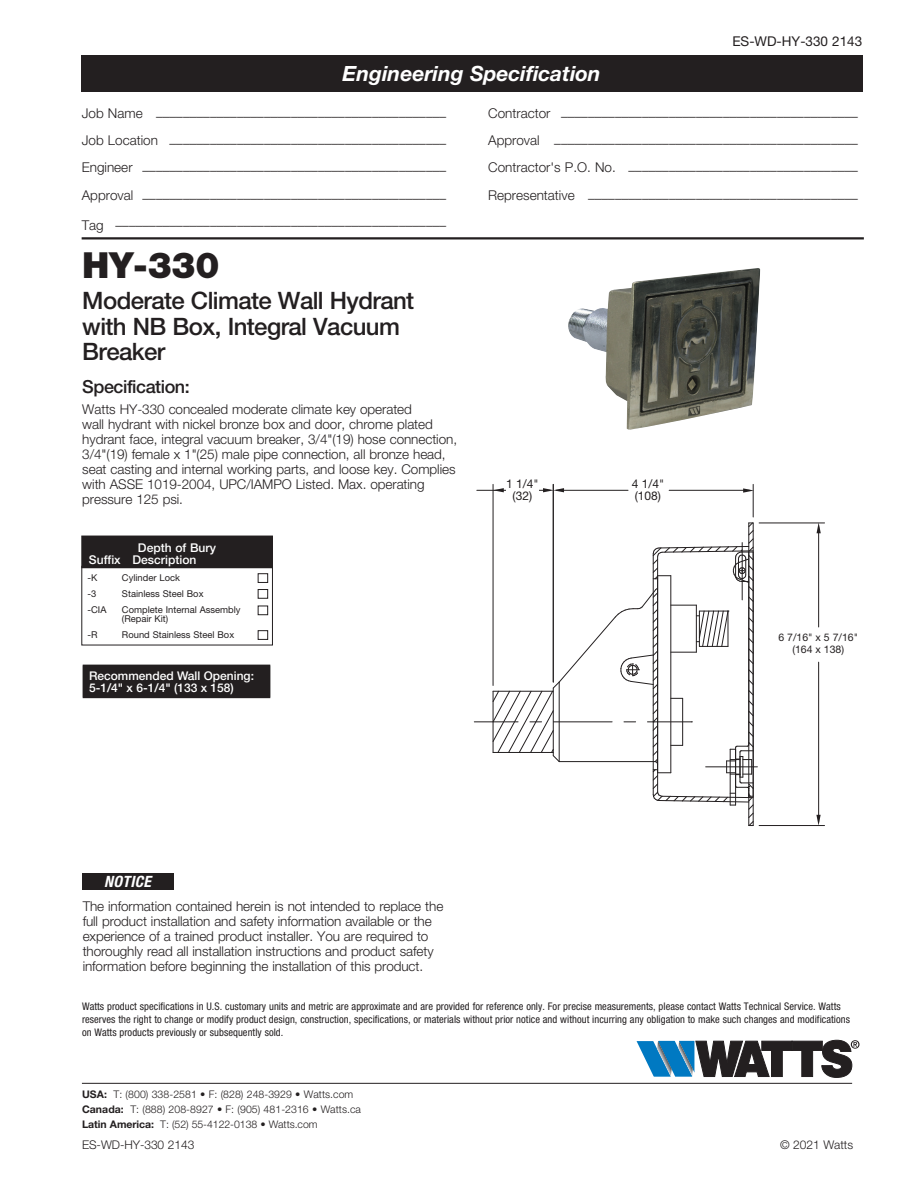
<style>
.page{position:relative;width:918px;height:1188px;background:#fff}
.page>*{position:absolute;margin:0;border:0;box-sizing:border-box;transform-origin:0 0}
._1_Head{font:900 36px "Helvetica Neue LT Std";color:#231f20}
._2_Head{font:500 24px/25.5px "Helvetica Neue LT Std";letter-spacing:-.025em;color:#231f20}
.t1{font:italic 700 21px "Helvetica Neue LT Std";color:#fff}
._2_Head-2{font:500 18px "Helvetica Neue LT Std";letter-spacing:-.025em;color:#231f20}
.body{font:italic 700 condensed 15.6px "Helvetica Neue LT Std";letter-spacing:.025em;color:#fff}
.body-2{font:300 13.5px/15px "Helvetica Neue LT Std";letter-spacing:-.005em;color:#231f20}
.t2{font:13.5px "Helvetica Neue LT Std";color:#231f20}
.Options_heading{font:500 12.15px "Helvetica Neue LT Std";color:#fff}
.Option_Descriptions{font:500 12.15px "Helvetica Neue LT Std";color:#fff}
.t3{font:500 12px "Helvetica Neue LT Std";color:#fff}
.body-3{font:300 12px "Helvetica Neue LT Std";letter-spacing:-.005em;color:#231f20}
.Paragraph_Style_1{font:12px "Helvetica Neue LT Std";color:#231f20}
.Disclaimer{font:condensed 10.5px/13.2px "Helvetica Neue LT Std";letter-spacing:.005em;color:#231f20}
.t4{font:300 10.5px "Helvetica Neue LT Std";letter-spacing:.005em;color:#231f20}
.Paragraph_Style_1-2{font:10.5px "Helvetica Neue LT Std";color:#231f20}
.Options_heading-2{font:9.45px "Helvetica Neue LT Std";color:#231f20}
.t5{font:8.85px/8.9px "Helvetica Neue LT Std";color:#231f20;text-align:center}
.s1{font-weight:700}
</style>
<div class="page">
<hr style="left:82px;top:237px;width:782px;height:2px;background:#231f20">
<div style="left:81px;top:55px;width:781px;height:37px;background:#231f20"></div>
<svg style="left:637px;top:1040px;width:223px;height:38px"></svg>
<hr style="left:82px;top:1083px;width:770px;height:1px;background:#231f20">
<div style="left:82px;top:873px;width:91px;height:17px;background:#231f20"></div>
<div style="left:82px;top:536px;width:190px;height:32px;background:#231f20"></div>
<div style="left:258px;top:573px;width:10px;height:10px;border:1px solid #231f20"></div>
<div style="left:258px;top:589px;width:10px;height:10px;border:1px solid #231f20"></div>
<div style="left:258px;top:606px;width:10px;height:9px;border:1px solid #231f20"></div>
<div style="left:258px;top:630px;width:10px;height:10px;border:1px solid #231f20"></div>
<hr style="left:753px;top:484px;width:1px;height:33px;background:#231f20">
<hr style="left:669px;top:490px;width:80px;height:1px;background:#231f20">
<hr style="left:556px;top:490px;width:72px;height:1px;background:#231f20">
<hr style="left:553px;top:484px;width:1px;height:198px;background:#231f20">
<hr style="left:493px;top:484px;width:1px;height:201px;background:#231f20">
<hr style="left:474px;top:721px;width:44px;height:1px;background:#231f20">
<hr style="left:759px;top:523px;width:66px;height:1px;background:#231f20">
<hr style="left:759px;top:825px;width:66px;height:1px;background:#231f20">
<hr style="left:818px;top:527px;width:1px;height:100px;background:#231f20">
<hr style="left:818px;top:662px;width:1px;height:160px;background:#231f20">
<hr style="left:706px;top:766px;width:51px;height:1px;background:#231f20">
<svg style="left:492px;top:522px;width:262px;height:304px"></svg>
<svg style="left:817px;top:522px;width:4px;height:11px"></svg>
<svg style="left:477px;top:488px;width:29px;height:4px"></svg>
<svg style="left:743px;top:488px;width:11px;height:5px"></svg>
<svg style="left:539px;top:488px;width:25px;height:4px"></svg>
<svg style="left:816px;top:815px;width:5px;height:10px"></svg>
<div style="left:83px;top:665px;width:187px;height:33px;background:#231f20"></div>
<hr style="left:270px;top:665px;width:1px;height:32px;background:#231f20">
<img style="left:568px;top:268px;width:192px;height:162px">
<p class="t2" style="left:732px;top:33px;width:131px">ES-WD-HY-330 2143</p>
<p class="t1" style="left:342px;top:60px;width:260px">Engineering Specification</p>
<p class="body-2" style="left:82px;top:108px;width:366px">Job Name –––––––––––––––––––––––––––––––––––––––––––</p>
<p class="body-2" style="left:488px;top:108px;width:371px">Contractor ––––––––––––––––––––––––––––––––––––––––––––</p>
<p class="body-2" style="left:82px;top:136px;width:366px">Job Location –––––––––––––––––––––––––––––––––––––––––</p>
<p class="body-2" style="left:488px;top:136px;width:371px">Approval –––––––––––––––––––––––––––––––––––––––––––––</p>
<p class="body-2" style="left:82px;top:163px;width:366px">Engineer –––––––––––––––––––––––––––––––––––––––––––––</p>
<p class="body-2" style="left:488px;top:163px;width:371px">Contractor's P.O. No. ––––––––––––––––––––––––––––––––––</p>
<p class="body-2" style="left:82px;top:190px;width:366px">Approval –––––––––––––––––––––––––––––––––––––––––––––</p>
<p class="body-2" style="left:488px;top:190px;width:371px">Representative ––––––––––––––––––––––––––––––––––––––––</p>
<p class="body-2" style="left:82px;top:217px;width:366px">Tag –––––––––––––––––––––––––––––––––––––––––––––––––</p>
<p class="_1_Head" style="left:82px;top:244px;width:139px">HY-330</p>
<p class="_2_Head" style="left:82px;top:288px;width:333px">Moderate Climate Wall Hydrant with NB Box, Integral Vacuum<br>Breaker</p>
<p class="_2_Head-2" style="left:82px;top:376px;width:109px">Specification:</p>
<p class="body-2" style="left:82px;top:402px;width:376px">Watts HY-330 concealed moderate climate key operated<br>wall hydrant with nickel bronze box and door, chrome plated hydrant face, integral vacuum breaker, 3/4"(19) hose connection, 3/4"(19) female x 1"(25) male pipe connection, all bronze head, seat casting and internal working parts, and loose key. Complies with ASSE 1019-2004, UPC/IAMPO Listed. Max. operating pressure 125 psi.</p>
<p class="Option_Descriptions" style="left:138px;top:541px;width:80px">Depth of Bury</p>
<p class="Options_heading" style="left:89px;top:553px;width:109px">Suffix Description</p>
<p class="Options_heading-2" style="left:87px;top:572px;width:11px">-K</p>
<p class="Options_heading-2" style="left:122px;top:572px;width:60px">Cylinder Lock</p>
<p class="Options_heading-2" style="left:87px;top:588px;width:10px">-3</p>
<p class="Options_heading-2" style="left:122px;top:588px;width:83px">Stainless Steel Box</p>
<p class="Options_heading-2" style="left:87px;top:604px;width:20px">-CIA</p>
<p class="Options_heading-2" style="left:122px;top:604px;width:120px">Complete Internal Assembly</p>
<p class="Options_heading-2" style="left:122px;top:613px;width:48px">(Repair Kit)</p>
<p class="Options_heading-2" style="left:87px;top:629px;width:12px">-R</p>
<p class="Options_heading-2" style="left:122px;top:629px;width:114px">Round Stainless Steel Box</p>
<p class="t3" style="left:89px;top:668px;width:166px">Recommended Wall Opening:</p>
<p class="t3" style="left:89px;top:680px;width:146px">5-1/4" x 6-1/4" (133 x 158)</p>
<p class="Paragraph_Style_1" style="left:506px;top:477px;width:34px">1 1/4"</p>
<p class="Paragraph_Style_1" style="left:513px;top:489px;width:21px">(32)</p>
<p class="t5" style="left:511px;top:479px;width:26px">1 1/4" (32)</p>
<p class="body" style="left:104px;top:872px;width:48px">NOTICE</p>
<p class="body-2" style="left:83px;top:898px;width:362px">The information contained herein is not intended to replace the full product installation and safety information available or the experience of a trained product installer. You are required to thoroughly read all installation instructions and product safety information before beginning the installation of this product.</p>
<p class="Paragraph_Style_1" style="left:632px;top:477px;width:34px">4 1/4"</p>
<p class="Paragraph_Style_1" style="left:635px;top:489px;width:28px">(108)</p>
<p class="t5" style="left:636px;top:480px;width:26px;text-align:left">4 1/4" (108)</p>
<p class="Paragraph_Style_1-2" style="left:778px;top:631px;width:81px">6 7/16" x 5 7/16"</p>
<p class="Paragraph_Style_1-2" style="left:792px;top:643px;width:53px">(164 x 138)</p>
<p class="t5" style="left:785px;top:634px;width:69px">6 7/16" x 5 7/16" (164 x 138)</p>
<p class="Disclaimer" style="left:82px;top:999px;width:769px">Watts product specifications in U.S. customary units and metric are approximate and are provided for reference only. For precise measurements, please contact Watts Technical Service. Watts reserves the right to change or modify product design, construction, specifications, or materials without prior notice and without incurring any obligation to make such changes and modifications on Watts products previously or subsequently sold.</p>
<p class="t4" style="left:82px;top:1088px;width:273px"><span class="s1">USA:</span> T: (800) 338-2581 • F: (828) 248-3929 • Watts.com</p>
<p class="t4" style="left:82px;top:1103px;width:281px"><span class="s1">Canada:</span> T: (888) 208-8927 • F: (905) 481-2316 • Watts.ca</p>
<p class="t4" style="left:82px;top:1118px;width:237px"><span class="s1">Latin America:</span> T: (52) 55-4122-0138 • Watts.com</p>
<p class="body-3" style="left:82px;top:1137px;width:114px">ES-WD-HY-330 2143</p>
<p class="body-3" style="left:780px;top:1137px;width:74px">© 2021 Watts</p>
</div>
